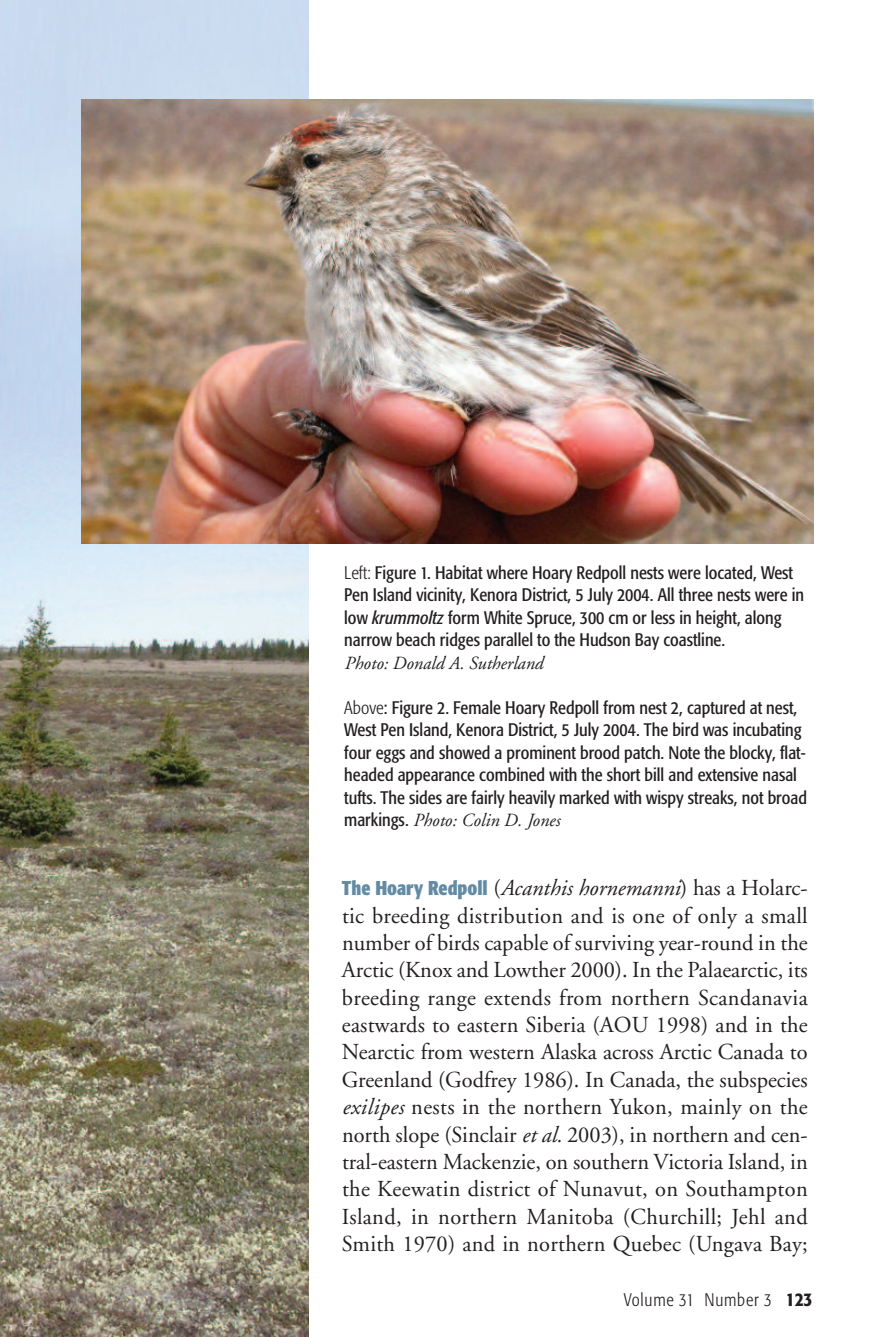
<style>
.page{position:relative;width:891px;height:1337px;background:#fff}
.page>*{position:absolute;margin:0;border:0;box-sizing:border-box;transform-origin:0 0}
.t1{font:22.72px/27.2px "Adobe Garamond";letter-spacing:.01em;color:#231f20;text-align:justify}
.t2{font:italic 18.45px "Adobe Garamond";color:#231f20}
.t3{font:condensed 18px/22.5px "Formata";color:#231f20}
.t4{font:300 condensed 18px "Formata";letter-spacing:.045em;color:#231f20}
.s1{font-weight:300}
.s2{font-style:italic}
.s3{font-family:"Formata";font-style:normal;font-stretch:condensed;font-size:18px}
.s4{font-family:"Formata";font-weight:700;font-stretch:condensed;font-size:19.8px;color:#638ca4}
.s5{font-weight:500;font-size:19.12px}
</style>
<div class="page">
<img style="left:0;top:0;width:308px;height:1336px">
<img style="left:81px;top:99px;width:732px;height:444px">
<p class="t3" style="left:344px;top:562px;width:461px"><span class="s1">Left:</span> Figure 1. Habitat where Hoary Redpoll nests were located, West Pen Island vicinity, Kenora District, 5 July 2004. All three nests were in low <span class="s2">krummoltz</span> form White Spruce, 300 cm or less in height, along narrow beach ridges parallel to the Hudson Bay coastline.</p>
<p class="t2" style="left:344px;top:655px;width:200px">Photo: Donald A. Sutherland</p>
<p class="t3" style="left:344px;top:697px;width:464px"><span class="s1">Above</span>: Figure 2. Female Hoary Redpoll from nest 2, captured at nest, West Pen Island, Kenora District, 5 July 2004. The bird was incubating four eggs and showed a prominent brood patch. Note the blocky, flat&shy;headed appearance combined with the short bill and extensive nasal tufts. The sides are fairly heavily marked with wispy streaks, not broad</p>
<p class="t2" style="left:344px;top:813px;width:217px"><span class="s3">markings.</span> Photo: Colin D. Jones</p>
<p class="t1" style="left:342px;top:876px;width:467px"><span class="s4">The Hoary Redpoll</span> (<span class="s2">Acanthis hornemanni</span>) has a Holarc&shy;tic breeding distribution and is one of only a small number of birds capable of surviving year-round in the Arctic (Knox and Lowther 2000). In the Palaearctic, its breeding range extends from northern Scandanavia eastwards to eastern Siberia (AOU 1998) and in the Nearctic from western Alaska across Arctic Canada to Greenland (Godfrey 1986). In Canada, the subspecies <span class="s2">exilipes</span> nests in the northern Yukon, mainly on the north slope (Sinclair <span class="s2">et al.</span> 2003), in northern and cen&shy;tral-eastern Mackenzie, on southern Victoria Island, in the Keewatin district of Nunavut, on Southampton Island, in northern Manitoba (Churchill; Jehl and Smith 1970) and in northern Quebec (Ungava Bay;</p>
<p class="t4" style="left:624px;top:1292px;width:190px">Volume 31 Number 3 <span class="s5">123</span></p>
</div>
